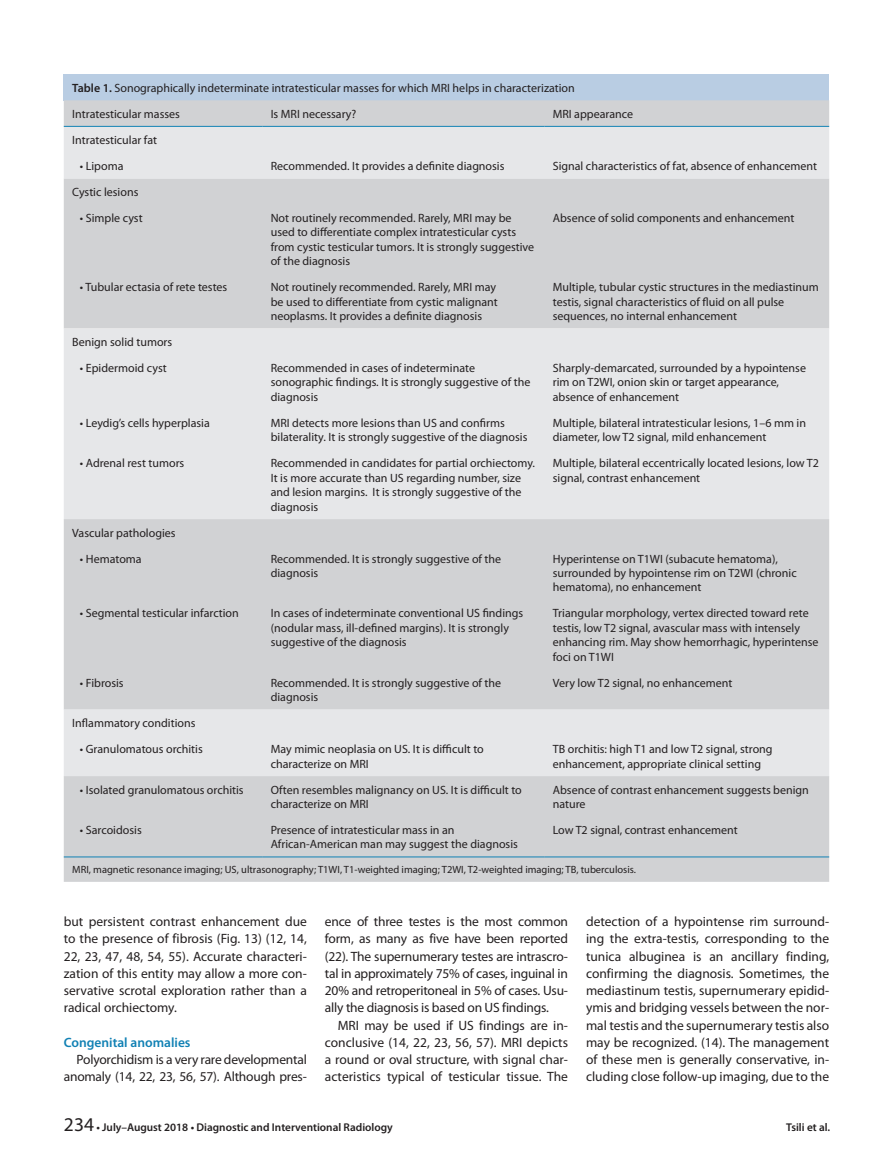
<style>
.page{position:relative;width:893px;height:1170px;background:#fff}
.page>*{position:absolute;margin:0;border:0;box-sizing:border-box;transform-origin:0 0}
.t1{font:13.5px/17.2px "Myriad Pro";letter-spacing:-.005em;color:#231f20;text-align:justify}
.t2{font:600 13.5px "Myriad Pro";color:#1181b4}
.Tablo_Metin{font:12px/14.4px "Myriad Pro";color:#231f20}
.t3{font:600 11.25px "Myriad Pro";color:#231f20}
.Tablo_Metin-2{font:10.5px "Myriad Pro";color:#231f20}
.s1{font-weight:600}
.s2{font-weight:400;font-size:19.5px}
</style>
<div class="page">
<div style="left:64px;top:74px;width:765px;height:26px;background:#b9cde3"></div>
<div style="left:64px;top:100px;width:765px;height:781px;background:#d1d2d4"></div>
<svg style="left:64px;top:127px;width:765px;height:649px;background:#dbdcde"></svg>
<hr style="left:64px;top:126px;width:198px;height:1px;background:#1181b4">
<hr style="left:262px;top:126px;width:282px;height:1px;background:#1181b4">
<hr style="left:544px;top:126px;width:285px;height:1px;background:#1181b4">
<hr style="left:64px;top:856px;width:198px;height:1px;background:#1181b4">
<hr style="left:262px;top:856px;width:282px;height:1px;background:#1181b4">
<hr style="left:544px;top:856px;width:285px;height:1px;background:#1181b4">
<p class="Tablo_Metin" style="left:72px;top:80px;width:504px"><span class="s1">Table 1.</span> Sonographically indeterminate intratesticular masses for which MRI helps in characterization</p>
<p class="Tablo_Metin" style="left:72px;top:106px;width:109px">Intratesticular masses</p>
<p class="Tablo_Metin" style="left:271px;top:106px;width:87px">Is MRI necessary?</p>
<p class="Tablo_Metin" style="left:553px;top:106px;width:82px">MRI appearance</p>
<p class="Tablo_Metin" style="left:72px;top:132px;width:86px">Intratesticular fat</p>
<p class="Tablo_Metin" style="left:80px;top:158px;width:45px">• Lipoma</p>
<p class="Tablo_Metin" style="left:271px;top:158px;width:235px">Recommended. It provides a definite diagnosis</p>
<p class="Tablo_Metin" style="left:553px;top:158px;width:266px">Signal characteristics of fat, absence of enhancement</p>
<p class="Tablo_Metin" style="left:72px;top:184px;width:68px">Cystic lesions</p>
<p class="Tablo_Metin" style="left:80px;top:210px;width:64px">• Simple cyst</p>
<p class="Tablo_Metin" style="left:271px;top:210px;width:265px">Not routinely recommended. Rarely, MRI may be used to differentiate complex intratesticular cysts from cystic testicular tumors. It is strongly suggestive of the diagnosis</p>
<p class="Tablo_Metin" style="left:553px;top:210px;width:243px">Absence of solid components and enhancement</p>
<p class="Tablo_Metin" style="left:80px;top:280px;width:149px">• Tubular ectasia of rete testes</p>
<p class="Tablo_Metin" style="left:271px;top:280px;width:229px">Not routinely recommended. Rarely, MRI may be used to differentiate from cystic malignant neoplasms. It provides a definite diagnosis</p>
<p class="Tablo_Metin" style="left:553px;top:280px;width:268px">Multiple, tubular cystic structures in the mediastinum testis, signal characteristics of fluid on all pulse sequences, no internal enhancement</p>
<p class="Tablo_Metin" style="left:72px;top:334px;width:102px">Benign solid tumors</p>
<p class="Tablo_Metin" style="left:80px;top:360px;width:88px">• Epidermoid cyst</p>
<p class="Tablo_Metin" style="left:271px;top:360px;width:261px">Recommended in cases of indeterminate sonographic findings. It is strongly suggestive of the diagnosis</p>
<p class="Tablo_Metin" style="left:553px;top:360px;width:255px">Sharply-demarcated, surrounded by a hypointense rim on T2WI, onion skin or target appearance, absence of enhancement</p>
<p class="Tablo_Metin" style="left:80px;top:415px;width:131px">• Leydig’s cells hyperplasia</p>
<p class="Tablo_Metin" style="left:271px;top:415px;width:258px">MRI detects more lesions than US and confirms bilaterality. It is strongly suggestive of the diagnosis</p>
<p class="Tablo_Metin" style="left:553px;top:415px;width:255px">Multiple, bilateral intratesticular lesions, 1–6 mm in diameter, low T2 signal, mild enhancement</p>
<p class="Tablo_Metin" style="left:80px;top:456px;width:106px">• Adrenal rest tumors</p>
<p class="Tablo_Metin" style="left:271px;top:456px;width:266px">Recommended in candidates for partial orchiectomy.<br>It is more accurate than US regarding number, size and lesion margins. It is strongly suggestive of the diagnosis</p>
<p class="Tablo_Metin" style="left:553px;top:456px;width:268px">Multiple, bilateral eccentrically located lesions, low T2 signal, contrast enhancement</p>
<p class="Tablo_Metin" style="left:72px;top:525px;width:105px">Vascular pathologies</p>
<p class="Tablo_Metin" style="left:80px;top:551px;width:63px">• Hematoma</p>
<p class="Tablo_Metin" style="left:271px;top:551px;width:232px">Recommended. It is strongly suggestive of the diagnosis</p>
<p class="Tablo_Metin" style="left:553px;top:551px;width:245px">Hyperintense on T1WI (subacute hematoma), surrounded by hypointense rim on T2WI (chronic hematoma), no enhancement</p>
<p class="Tablo_Metin" style="left:80px;top:606px;width:160px">• Segmental testicular infarction</p>
<p class="Tablo_Metin" style="left:271px;top:606px;width:254px">In cases of indeterminate conventional US findings (nodular mass, ill-defined margins). It is strongly suggestive of the diagnosis</p>
<p class="Tablo_Metin" style="left:553px;top:606px;width:267px">Triangular morphology, vertex directed toward rete testis, low T2 signal, avascular mass with intensely enhancing rim. May show hemorrhagic, hyperintense foci on T1WI</p>
<p class="Tablo_Metin" style="left:80px;top:675px;width:45px">• Fibrosis</p>
<p class="Tablo_Metin" style="left:271px;top:675px;width:232px">Recommended. It is strongly suggestive of the diagnosis</p>
<p class="Tablo_Metin" style="left:553px;top:675px;width:181px">Very low T2 signal, no enhancement</p>
<p class="Tablo_Metin" style="left:72px;top:715px;width:125px">Inflammatory conditions</p>
<p class="Tablo_Metin" style="left:80px;top:741px;width:124px">• Granulomatous orchitis</p>
<p class="Tablo_Metin" style="left:271px;top:741px;width:215px">May mimic neoplasia on US. It is difficult to characterize on MRI</p>
<p class="Tablo_Metin" style="left:553px;top:741px;width:221px">TB orchitis: high T1 and low T2 signal, strong enhancement, appropriate clinical setting</p>
<p class="Tablo_Metin" style="left:80px;top:782px;width:165px">• Isolated granulomatous orchitis</p>
<p class="Tablo_Metin" style="left:271px;top:782px;width:253px">Often resembles malignancy on US. It is difficult to characterize on MRI</p>
<p class="Tablo_Metin" style="left:553px;top:782px;width:258px">Absence of contrast enhancement suggests benign nature</p>
<p class="Tablo_Metin" style="left:80px;top:822px;width:63px">• Sarcoidosis</p>
<p class="Tablo_Metin" style="left:271px;top:822px;width:185px">Presence of intratesticular mass in an</p>
<p class="Tablo_Metin" style="left:271px;top:837px;width:249px">African-American man may suggest the diagnosis</p>
<p class="Tablo_Metin" style="left:553px;top:822px;width:187px">Low T2 signal, contrast enhancement</p>
<p class="Tablo_Metin-2" style="left:72px;top:863px;width:565px">MRI, magnetic resonance imaging; US, ultrasonography; T1WI, T1-weighted imaging; T2WI, T2-weighted imaging; TB, tuberculosis.</p>
<p class="t1" style="left:64px;top:912px;width:245px">but persistent contrast enhancement due to the presence of fibrosis (Fig. 13) (12, 14, 22, 23, 47, 48, 54, 55). Accurate characteri&shy;zation of this entity may allow a more con&shy;servative scrotal exploration rather than a radical orchiectomy.</p>
<p class="t2" style="left:64px;top:1033px;width:128px">Congenital anomalies</p>
<p class="t1" style="left:64px;top:1050px;width:245px;text-align:right">Polyorchidism is a very rare developmental anomaly (14, 22, 23, 56, 57). Although pres-</p>
<p class="t1" style="left:325px;top:912px;width:245px">ence of three testes is the most common form, as many as five have been reported (22). The supernumerary testes are intrascro&shy;tal in approximately 75% of cases, inguinal in 20% and retroperitoneal in 5% of cases. Usu&shy;ally the diagnosis is based on US findings.</p>
<p class="t1" style="left:325px;top:1016px;width:245px;text-indent:13px">MRI may be used if US findings are in&shy;conclusive (14, 22, 23, 56, 57). MRI depicts a round or oval structure, with signal char&shy;acteristics typical of testicular tissue. The</p>
<p class="t1" style="left:586px;top:912px;width:245px">detection of a hypointense rim surround&shy;ing the extra-testis, corresponding to the tunica albuginea is an ancillary finding, confirming the diagnosis. Sometimes, the mediastinum testis, supernumerary epidid&shy;ymis and bridging vessels between the nor&shy;mal testis and the supernumerary testis also may be recognized. (14). The management of these men is generally conservative, in&shy;cluding close follow-up imaging, due to the</p>
<p class="t3" style="left:64px;top:1120px;width:330px"><span class="s2">234</span> • July–August 2018 • Diagnostic and Interventional Radiology</p>
<p class="t3" style="left:786px;top:1120px;width:46px">Tsili et al.</p>
</div>
